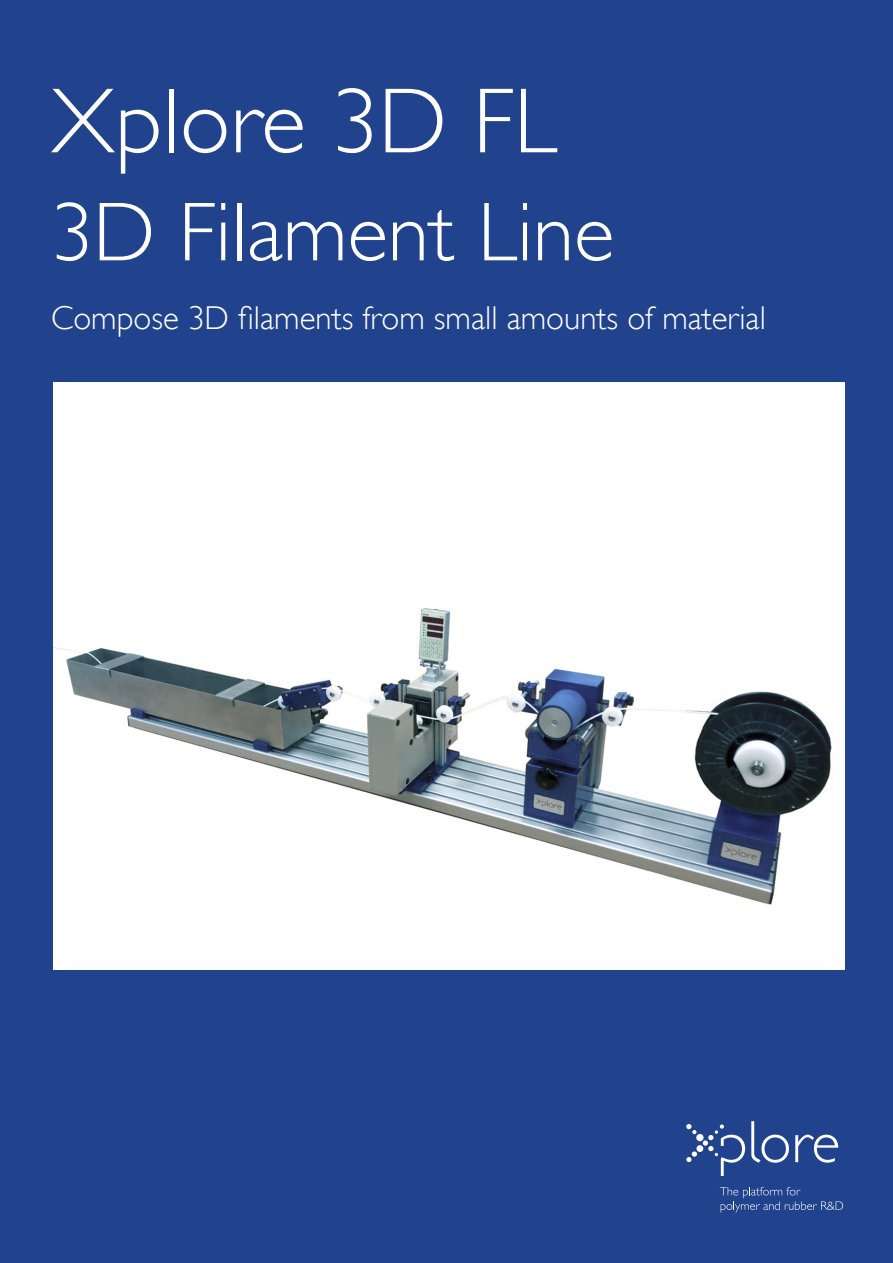
<style>
.page{position:relative;width:893px;height:1263px;background:#21438d}
.page>*{position:absolute;margin:0;border:0;box-sizing:border-box;transform-origin:0 0}
.t1{font:300 93px "Gill Sans";color:#fff}
.t2{font:300 84px "Gill Sans";color:#fff}
.t3{font:300 33px "Gill Sans";color:#fff}
</style>
<div class="page">
<img style="left:54px;top:383px;width:790px;height:586px">
<svg style="left:751px;top:1121px;width:38px;height:42px"></svg>
<div style="left:696px;top:1145px;width:7px;height:7px;background:#fff;border-radius:50%"></div>
<svg style="left:686px;top:1151px;width:11px;height:11px"></svg>
<div style="left:696px;top:1134px;width:7px;height:7px;background:#fff;border-radius:50%"></div>
<svg style="left:686px;top:1124px;width:10px;height:10px"></svg>
<svg style="left:703px;top:1124px;width:42px;height:52px"></svg>
<svg style="left:795px;top:1134px;width:43px;height:29px"></svg>
<svg style="left:720px;top:1187px;width:123px;height:25px"></svg>
<p class="t1" style="left:51px;top:67px;width:508px">Xplore 3D FL</p>
<p class="t2" style="left:51px;top:183px;width:565px">3D Filament Line</p>
<p class="t3" style="left:51px;top:299px;width:716px">Compose 3D filaments from small amounts of material</p>
</div>
